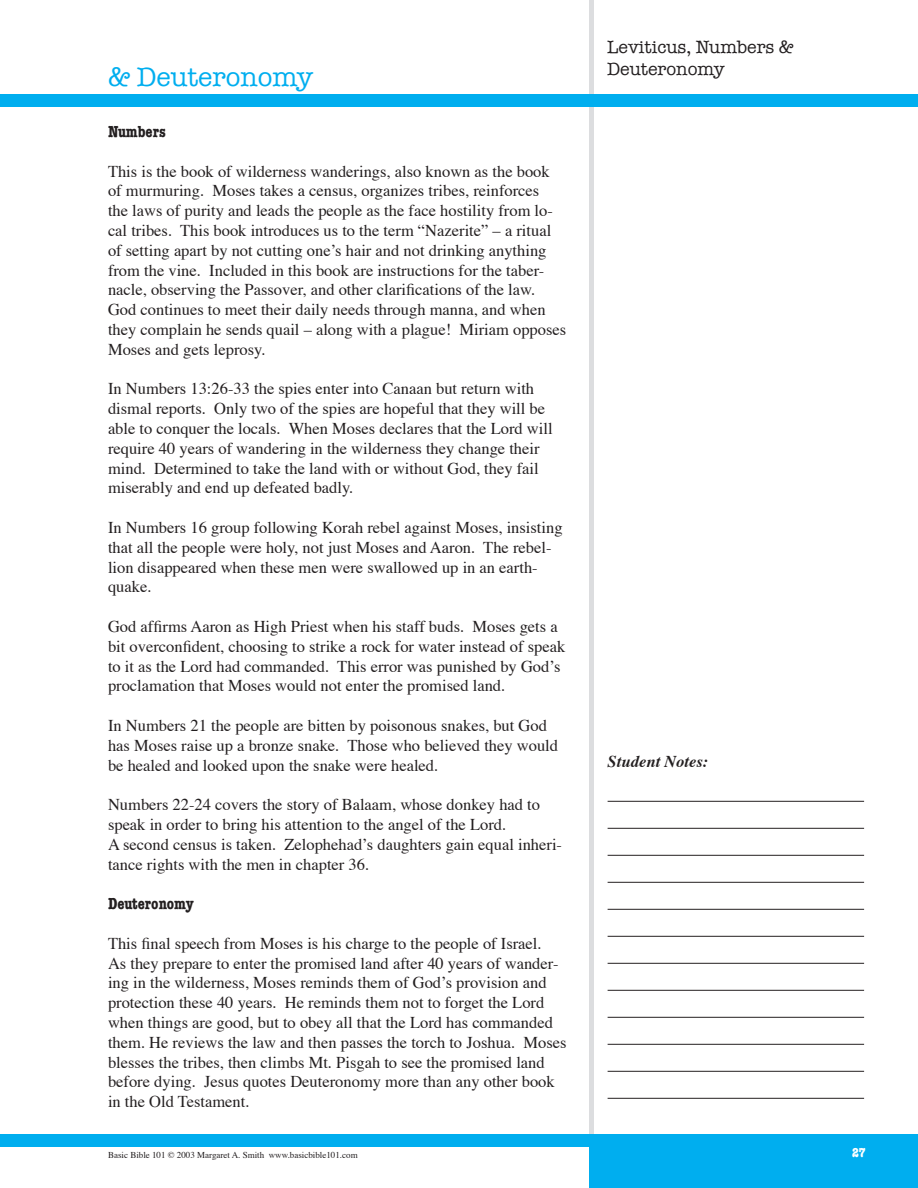
<style>
.page{position:relative;width:918px;height:1188px;background:#fff}
.page>*{position:absolute;margin:0;border:0;box-sizing:border-box;transform-origin:0 0}
.t1{font:27px "American Typewriter";color:#00aeef}
.t2{font:18px "American Typewriter";color:#231f20}
.t3{font:16.5px/19.8px "Times";color:#231f20}
.t4{font:700 condensed 16.5px "American Typewriter";color:#231f20}
.t5{font:italic 700 16.5px "Times";letter-spacing:.01em;color:#231f20}
.Page_numbers{font:700 condensed 13.5px "American Typewriter";color:#fff}
.t6{font:9px "Times";color:#231f20}
</style>
<div class="page">
<div style="left:589px;top:0;width:5px;height:1188px;background:#dcdddf"></div>
<div style="left:0;top:95px;width:918px;height:12px;background:#00aeef"></div>
<div style="left:0;top:1134px;width:918px;height:12px;background:#00aeef"></div>
<div style="left:590px;top:1134px;width:328px;height:54px;background:#00aeef"></div>
<hr style="left:608px;top:801px;width:256px;height:1px;background:#231f20">
<hr style="left:608px;top:828px;width:256px;height:1px;background:#231f20">
<hr style="left:608px;top:855px;width:256px;height:1px;background:#231f20">
<hr style="left:608px;top:882px;width:256px;height:1px;background:#231f20">
<hr style="left:608px;top:909px;width:256px;height:1px;background:#231f20">
<hr style="left:608px;top:936px;width:256px;height:1px;background:#231f20">
<hr style="left:608px;top:963px;width:256px;height:1px;background:#231f20">
<hr style="left:608px;top:990px;width:256px;height:1px;background:#231f20">
<hr style="left:608px;top:1017px;width:256px;height:1px;background:#231f20">
<hr style="left:608px;top:1044px;width:256px;height:1px;background:#231f20">
<hr style="left:608px;top:1071px;width:256px;height:1px;background:#231f20">
<hr style="left:608px;top:1098px;width:256px;height:1px;background:#231f20">
<p class="t1" style="left:108px;top:61px;width:207px">&amp; Deuteronomy</p>
<p class="t4" style="left:108px;top:122px;width:59px">Numbers</p>
<p class="t3" style="left:108px;top:162px;width:460px">This is the book of wilderness wanderings, also known as the book of murmuring. Moses takes a census, organizes tribes, reinforces<br>the laws of purity and leads the people as the face hostility from lo&shy;cal tribes. This book introduces us to the term “Nazerite” – a ritual of setting apart by not cutting one’s hair and not drinking anything from the vine. Included in this book are instructions for the taber&shy;nacle, observing the Passover, and other clarifications of the law.<br>God continues to meet their daily needs through manna, and when they complain he sends quail – along with a plague! Miriam opposes Moses and gets leprosy.</p>
<p class="t3" style="left:108px;top:380px;width:446px">In Numbers 13:26-33 the spies enter into Canaan but return with dismal reports. Only two of the spies are hopeful that they will be able to conquer the locals. When Moses declares that the Lord will require 40 years of wandering in the wilderness they change their mind. Determined to take the land with or without God, they fail miserably and end up defeated badly.</p>
<p class="t3" style="left:108px;top:519px;width:456px">In Numbers 16 group following Korah rebel against Moses, insisting that all the people were holy, not just Moses and Aaron. The rebel&shy;lion disappeared when these men were swallowed up in an earth&shy;quake.</p>
<p class="t3" style="left:108px;top:618px;width:459px">God affirms Aaron as High Priest when his staff buds. Moses gets a bit overconfident, choosing to strike a rock for water instead of speak to it as the Lord had commanded. This error was punished by God’s proclamation that Moses would not enter the promised land.</p>
<p class="t3" style="left:108px;top:717px;width:452px">In Numbers 21 the people are bitten by poisonous snakes, but God has Moses raise up a bronze snake. Those who believed they would be healed and looked upon the snake were healed.</p>
<p class="t3" style="left:108px;top:796px;width:434px">Numbers 22-24 covers the story of Balaam, whose donkey had to speak in order to bring his attention to the angel of the Lord.</p>
<p class="t3" style="left:108px;top:835px;width:456px">A second census is taken. Zelophehad’s daughters gain equal inheri&shy;tance rights with the men in chapter 36.</p>
<p class="t4" style="left:108px;top:894px;width:87px">Deuteronomy</p>
<p class="t3" style="left:108px;top:934px;width:460px">This final speech from Moses is his charge to the people of Israel.<br>As they prepare to enter the promised land after 40 years of wander&shy;ing in the wilderness, Moses reminds them of God’s provision and protection these 40 years. He reminds them not to forget the Lord when things are good, but to obey all that the Lord has commanded them. He reviews the law and then passes the torch to Joshua. Moses blesses the tribes, then climbs Mt. Pisgah to see the promised land before dying. Jesus quotes Deuteronomy more than any other book in the Old Testament.</p>
<p class="t2" style="left:607px;top:37px;width:188px">Leviticus, Numbers &amp;</p>
<p class="t2" style="left:607px;top:59px;width:119px">Deuteronomy</p>
<p class="t5" style="left:608px;top:750px;width:102px">Student Notes:</p>
<p class="t6" style="left:108px;top:1149px;width:251px">Basic Bible 101 © 2003 Margaret A. Smith www.basicbible101.com</p>
<p class="Page_numbers" style="left:852px;top:1144px;width:15px">27</p>
</div>
